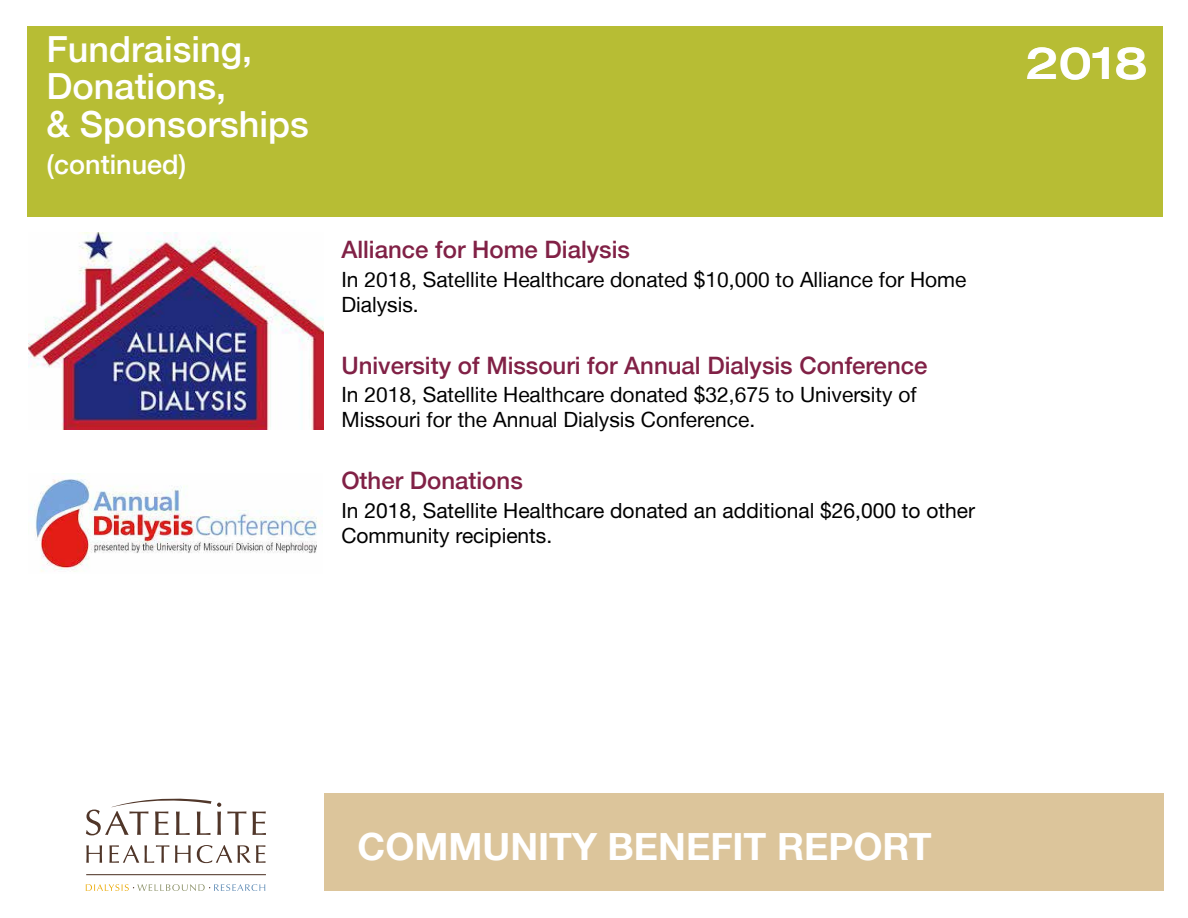
<style>
.page{position:relative;width:1188px;height:918px;background:#fff}
.page>*{position:absolute;margin:0;border:0;box-sizing:border-box;transform-origin:0 0}
.t1{font:500 expanded 45px "Helvetica Neue LT";color:#fff}
.t2{font:700 37.5px "Helvetica Neue LT";color:#fff}
.t3{font:500 36px/37.5px "Helvetica Neue LT";color:#fff}
.t4{font:500 27px "Helvetica Neue LT";color:#fff}
.t5{font:500 24px "Helvetica Neue LT";color:#812146}
.t6{font:21px/25.2px "Helvetica Neue LT";color:#000}
.t7{font:21px/25.2px "Helvetica Neue LT Std";color:#000}
</style>
<div class="page">
<div style="left:324px;top:793px;width:839px;height:98px;background:#dcc59b"></div>
<hr style="left:86px;top:874px;width:180px;height:1px;background:#503629">
<svg style="left:86px;top:845px;width:16px;height:18px"></svg>
<svg style="left:109px;top:845px;width:30px;height:18px"></svg>
<svg style="left:145px;top:845px;width:24px;height:18px"></svg>
<svg style="left:175px;top:845px;width:16px;height:18px"></svg>
<svg style="left:197px;top:845px;width:35px;height:18px"></svg>
<svg style="left:238px;top:845px;width:28px;height:18px"></svg>
<svg style="left:86px;top:798px;width:135px;height:37px"></svg>
<svg style="left:227px;top:811px;width:39px;height:24px"></svg>
<svg style="left:86px;top:884px;width:179px;height:7px"></svg>
<div style="left:28px;top:27px;width:1135px;height:190px;background:#b7bd34"></div>
<img style="left:28px;top:232px;width:296px;height:198px">
<img style="left:35px;top:473px;width:283px;height:99px">
<h3 class="t3" style="left:47px;top:30px;width:264px">Fundraising,<br>Donations,<br>&amp; Sponsorships</h3>
<p class="t4" style="left:47px;top:148px;width:141px">(continued)</p>
<p class="t5" style="left:341px;top:235px;width:290px">Alliance for Home Dialysis</p>
<p class="t6" style="left:341px;top:266px;width:627px">In 2018, Satellite Healthcare donated $10,000 to Alliance for Home<br>Dialysis.</p>
<p class="t5" style="left:341px;top:351px;width:588px">University of Missouri for Annual Dialysis Conference</p>
<p class="t6" style="left:341px;top:382px;width:577px">In 2018, Satellite Healthcare donated $32,675 to University of<br>Missouri for the Annual Dialysis Conference.</p>
<p class="t5" style="left:341px;top:466px;width:183px">Other Donations</p>
<p class="t7" style="left:341px;top:497px;width:635px">In 2018, Satellite Healthcare donated an additional $26,000 to other<br>Community recipients.</p>
<h1 class="t1" style="left:1025px;top:35px;width:124px">2018</h1>
<h2 class="t2" style="left:358px;top:824px;width:576px">COMMUNITY BENEFIT REPORT</h2>
</div>
